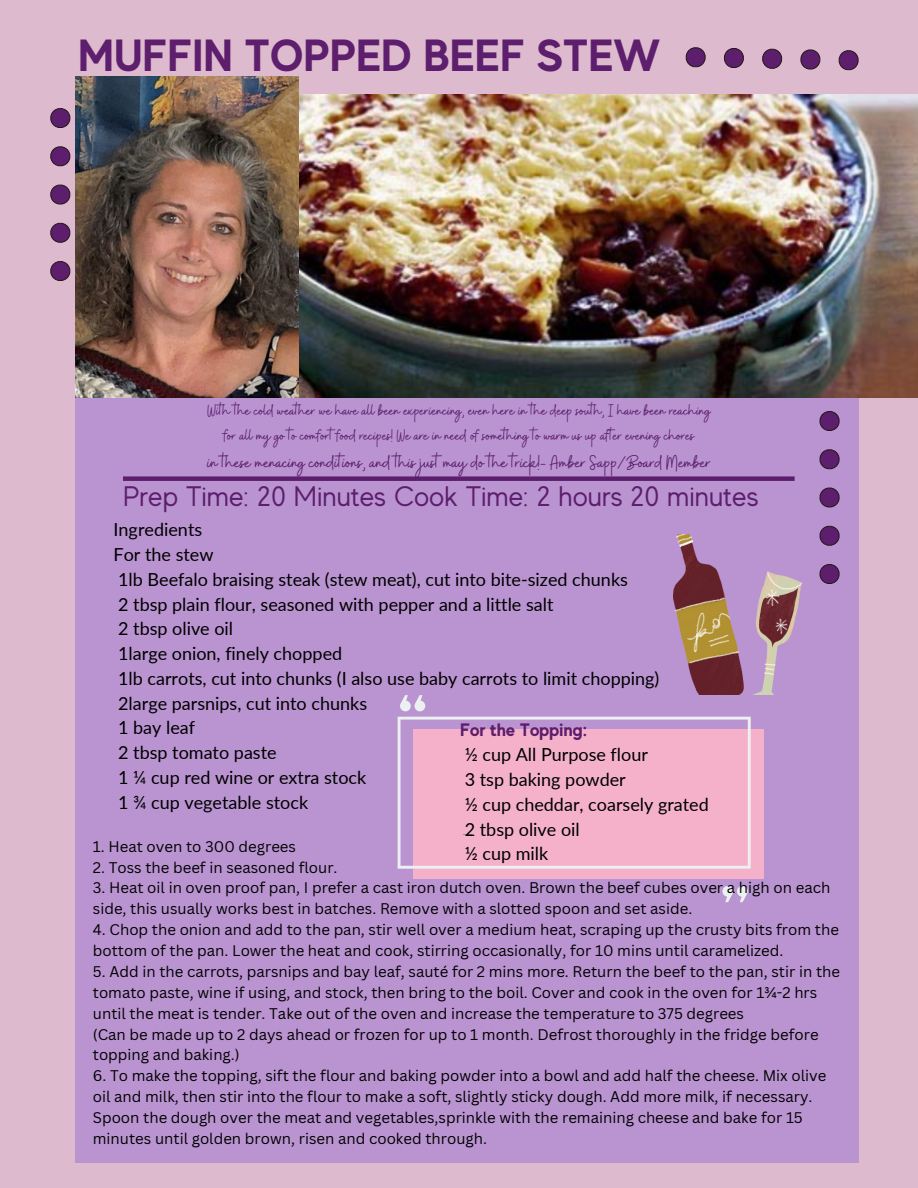
<style>
.page{position:relative;width:918px;height:1188px;background:#debace}
.page>*{position:absolute;margin:0;border:0;box-sizing:border-box;transform-origin:0 0}
.t1{font:700 45px "MADE Evolve Sans";color:#5c1e6d}
.t2{font:28.2px "MADE Evolve Sans";color:#5c1e6d}
.t3{font:21px "Buffalo";color:#5c1e6d}
.t4{font:18px/24.8px "Lato";color:#000}
.t5{font:18px/24.8px "Buffalo";color:#5c1e6d;text-align:center}
.t6{font:700 18px "MADE Evolve Sans";color:#5c1e6d}
.t7{font:15px/20.9px "Canva Sans";color:#000}
.t8{font:1.5px "Canva Sans";color:#000}
</style>
<div class="page">
<div style="left:76px;top:313px;width:783px;height:850px;background:#ba94d1"></div>
<img style="left:298px;top:95px;width:620px;height:303px">
<div style="left:123px;top:476px;width:672px;height:5px;background:#5c1e6d"></div>
<img style="left:76px;top:77px;width:222px;height:321px">
<svg style="left:50px;top:261px;width:21px;height:20px"></svg>
<svg style="left:50px;top:222px;width:21px;height:21px"></svg>
<svg style="left:50px;top:184px;width:21px;height:21px"></svg>
<svg style="left:50px;top:146px;width:21px;height:21px"></svg>
<svg style="left:50px;top:108px;width:21px;height:20px"></svg>
<svg style="left:819px;top:411px;width:21px;height:20px"></svg>
<svg style="left:819px;top:449px;width:21px;height:21px"></svg>
<svg style="left:819px;top:487px;width:21px;height:21px"></svg>
<svg style="left:819px;top:525px;width:21px;height:21px"></svg>
<svg style="left:819px;top:564px;width:21px;height:20px"></svg>
<svg style="left:838px;top:50px;width:21px;height:21px"></svg>
<svg style="left:800px;top:49px;width:21px;height:21px"></svg>
<svg style="left:762px;top:48px;width:21px;height:21px"></svg>
<svg style="left:724px;top:48px;width:20px;height:20px"></svg>
<svg style="left:685px;top:47px;width:21px;height:21px"></svg>
<img style="left:674px;top:535px;width:128px;height:160px">
<div style="left:414px;top:729px;width:350px;height:149px;background:#f5b1ca"></div>
<svg style="left:398px;top:695px;width:353px;height:207px"></svg>
<h1 class="t1" style="left:78px;top:29px;width:584px">MUFFIN TOPPED BEEF STEW</h1>
<p class="t5" style="left:208px;top:399px;width:504px">With the cold weather we have all been experiencing, even here in the deep south, I have been reaching for all my go to comfort food recipes! We are in need of something to warm us up after evening chores</p>
<h3 class="t3" style="left:207px;top:449px;width:505px">in these menacing conditions, and this just may do the trick!- Amber Sapp/Board Member</h3>
<h2 class="t2" style="left:123px;top:480px;width:637px">Prep Time: 20 Minutes Cook Time: 2 hours 20 minutes</h2>
<p class="t4" style="left:114px;top:517px;width:547px">Ingredients<br>For the stew<br>1lb Beefalo braising steak (stew meat), cut into bite-sized chunks<br>2 tbsp plain flour, seasoned with pepper and a little salt<br>2 tbsp olive oil<br>1large onion, finely chopped<br>1lb carrots, cut into chunks (I also use baby carrots to limit chopping)<br>2large parsnips, cut into chunks<br>1 bay leaf<br>2 tbsp tomato paste<br>1 ¼ cup red wine or extra stock<br>1 ¾ cup vegetable stock</p>
<p class="t6" style="left:460px;top:719px;width:129px">For the Topping:</p>
<p class="t4" style="left:465px;top:742px;width:246px">½ cup All Purpose flour<br>3 tsp baking powder<br>½ cup cheddar, coarsely grated<br>2 tbsp olive oil<br>½ cup milk</p>
<p class="t8" style="left:463px;top:833px;width:11px">Instructions:</p>
<p class="t7" style="left:93px;top:835px;width:205px">1. Heat oven to 300 degrees</p>
<p class="t7" style="left:93px;top:856px;width:246px">2. Toss the beef in seasoned flour.</p>
<p class="t7" style="left:93px;top:877px;width:739px">3. Heat oil in oven proof pan, I prefer a cast iron dutch oven. Brown the beef cubes over a high on each side, this usually works best in batches. Remove with a slotted spoon and set aside.</p>
<p class="t7" style="left:93px;top:919px;width:748px">4. Chop the onion and add to the pan, stir well over a medium heat, scraping up the crusty bits from the bottom of the pan. Lower the heat and cook, stirring occasionally, for 10 mins until caramelized.</p>
<p class="t7" style="left:93px;top:961px;width:749px">5. Add in the carrots, parsnips and bay leaf, sauté for 2 mins more. Return the beef to the pan, stir in the tomato paste, wine if using, and stock, then bring to the boil. Cover and cook in the oven for 1¾-2 hrs until the meat is tender. Take out of the oven and increase the temperature to 375 degrees<br>(Can be made up to 2 days ahead or frozen for up to 1 month. Defrost thoroughly in the fridge before topping and baking.)</p>
<p class="t7" style="left:93px;top:1065px;width:735px">6. To make the topping, sift the flour and baking powder into a bowl and add half the cheese. Mix olive oil and milk, then stir into the flour to make a soft, slightly sticky dough. Add more milk, if necessary.<br>Spoon the dough over the meat and vegetables,sprinkle with the remaining cheese and bake for 15 minutes until golden brown, risen and cooked through.</p>
</div>
